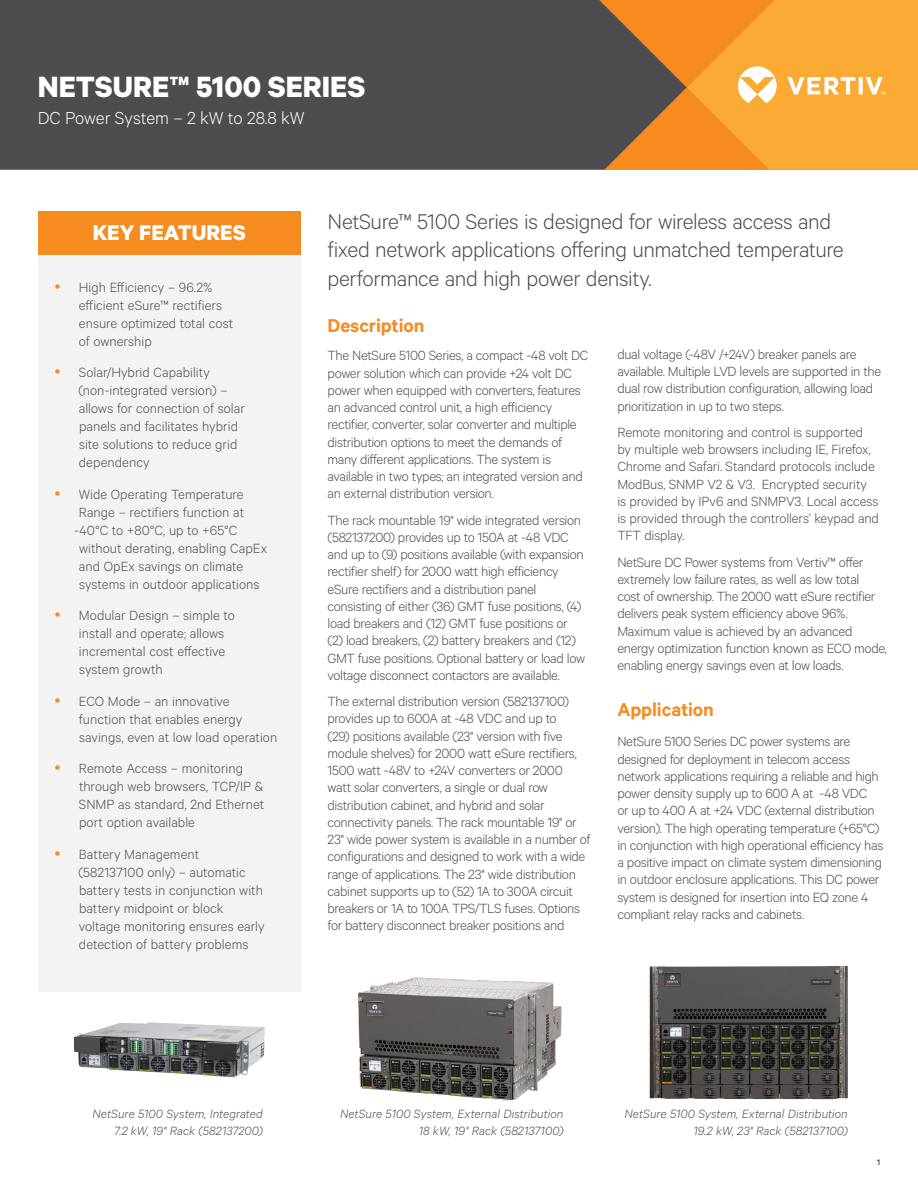
<style>
.page{position:relative;width:918px;height:1188px;background:#fff}
.page>*{position:absolute;margin:0;border:0;box-sizing:border-box;transform-origin:0 0}
.t1{font:700 33px "Calibre";color:#fff}
.t2{font:300 24px/28.8px "Calibre";letter-spacing:-.015em;color:#4d4d4f}
.t3{font:700 24px "Calibre";color:#fff}
.t4{font:600 21px "Calibre";letter-spacing:-.005em;color:#f68b1f}
.t5{font:300 19.5px "Calibre";color:#fff}
.t6{font:300 15px/17.2px "Calibre";letter-spacing:-.02em;color:#4d4d4f}
.t7{font:300 15px/18px "Calibre";color:#4d4d4f}
.t8{font:300 15px "Calibre";letter-spacing:.005em;color:#4d4d4f}
.t9{font:italic 300 13.5px/16.2px "Calibre";letter-spacing:.005em;color:#4d4d4f;text-align:right}
.t10{font:9px "Calibre";color:#000}
</style>
<div class="page">
<div style="left:0;top:0;width:599px;height:170px;background:#4d4d4f"></div>
<svg style="left:599px;top:0;width:319px;height:170px;background:#e19738"></svg>
<div style="left:38px;top:254px;width:263px;height:737px;background:#f3f3f4"></div>
<div style="left:38px;top:211px;width:263px;height:43px;background:#f68b1f"></div>
<img style="left:650px;top:966px;width:198px;height:133px">
<img style="left:358px;top:977px;width:204px;height:125px">
<img style="left:74px;top:1022px;width:191px;height:55px">
<h1 class="t1" style="left:38px;top:66px;width:329px">NETSURE™ 5100 SERIES</h1>
<h3 class="t5" style="left:38px;top:106px;width:268px">DC Power System – 2 kW to 28.8 kW</h3>
<h2 class="t3" style="left:93px;top:218px;width:155px">KEY FEATURES</h2>
<p class="t7" style="left:79px;top:277px;width:156px">High Efficiency – 96.2% efficient eSure™ rectifiers ensure optimized total cost of ownership</p>
<p class="t7" style="left:78px;top:363px;width:168px">Solar/Hybrid Capability (non-integrated version) – allows for connection of solar panels and facilitates hybrid site solutions to reduce grid dependency</p>
<p class="t7" style="left:79px;top:484px;width:167px">Wide Operating Temperature</p>
<p class="t7" style="left:79px;top:502px;width:167px">Range – rectifiers function at</p>
<p class="t7" style="left:74px;top:520px;width:165px">-40°C to +80°C, up to +65°C</p>
<p class="t8" style="left:79px;top:539px;width:190px">without derating, enabling CapEx</p>
<p class="t7" style="left:79px;top:556px;width:166px">and OpEx savings on climate</p>
<p class="t7" style="left:79px;top:574px;width:182px">systems in outdoor applications</p>
<p class="t7" style="left:79px;top:606px;width:157px">Modular Design – simple to install and operate; allows incremental cost effective system growth</p>
<p class="t7" style="left:79px;top:691px;width:200px">ECO Mode – an innovative function that enables energy savings, even at low load operation</p>
<p class="t7" style="left:79px;top:759px;width:187px">Remote Access – monitoring through web browsers, TCP/IP &amp;<br>SNMP as standard, 2nd Ethernet port option available</p>
<p class="t7" style="left:78px;top:844px;width:188px">Battery Management (582137100 only) – automatic battery tests in conjunction with battery midpoint or block voltage monitoring ensures early detection of battery problems</p>
<h2 class="t2" style="left:328px;top:206px;width:518px">NetSure™ 5100 Series is designed for wireless access and fixed network applications offering unmatched temperature performance and high power density.</h2>
<h3 class="t4" style="left:328px;top:313px;width:98px">Description</h3>
<p class="t6" style="left:328px;top:346px;width:262px">The NetSure 5100 Series, a compact -48 volt DC power solution which can provide +24 volt DC power when equipped with converters, features an advanced control unit, a high efficiency rectifier, converter, solar converter and multiple distribution options to meet the demands of many different applications. The system is available in two types; an integrated version and an external distribution version.</p>
<p class="t6" style="left:328px;top:511px;width:259px">The rack mountable 19" wide integrated version (582137200) provides up to 150A at -48 VDC and up to (9) positions available (with expansion rectifier shelf) for 2000 watt high efficiency eSure rectifiers and a distribution panel consisting of either (36) GMT fuse positions, (4) load breakers and (12) GMT fuse positions or (2) load breakers, (2) battery breakers and (12)<br>GMT fuse positions. Optional battery or load low voltage disconnect contactors are available.</p>
<p class="t6" style="left:328px;top:692px;width:264px">The external distribution version (582137100) provides up to 600A at -48 VDC and up to<br>(29) positions available (23" version with five module shelves) for 2000 watt eSure rectifiers, 1500 watt -48V to +24V converters or 2000<br>watt solar converters, a single or dual row distribution cabinet, and hybrid and solar connectivity panels. The rack mountable 19" or 23" wide power system is available in a number of configurations and designed to work with a wide range of applications. The 23" wide distribution cabinet supports up to (52) 1A to 300A circuit breakers or 1A to 100A TPS/TLS fuses. Options for battery disconnect breaker positions and</p>
<p class="t6" style="left:617px;top:345px;width:265px">dual voltage (-48V /+24V) breaker panels are available. Multiple LVD levels are supported in the dual row distribution configuration, allowing load prioritization in up to two steps.</p>
<p class="t6" style="left:617px;top:423px;width:263px">Remote monitoring and control is supported by multiple web browsers including IE, Firefox, Chrome and Safari. Standard protocols include ModBus, SNMP V2 &amp; V3. Encrypted security is provided by IPv6 and SNMPV3. Local access is provided through the controllers’ keypad and TFT display.</p>
<p class="t6" style="left:617px;top:553px;width:271px">NetSure DC Power systems from Vertiv™ offer extremely low failure rates, as well as low total<br>cost of ownership. The 2000 watt eSure rectifier delivers peak system efficiency above 96%.<br>Maximum value is achieved by an advanced energy optimization function known as ECO mode, enabling energy savings even at low loads.</p>
<h3 class="t4" style="left:617px;top:697px;width:98px">Application</h3>
<p class="t6" style="left:617px;top:732px;width:267px">NetSure 5100 Series DC power systems are designed for deployment in telecom access network applications requiring a reliable and high power density supply up to 600 A at -48 VDC<br>or up to 400 A at +24 VDC (external distribution version). The high operating temperature (+65°C) in conjunction with high operational efficiency has a positive impact on climate system dimensioning in outdoor enclosure applications. This DC power system is designed for insertion into EQ zone 4 compliant relay racks and cabinets.</p>
<p class="t9" style="left:93px;top:1106px;width:172px">NetSure 5100 System, Integrated<br>7.2 kW, 19" Rack (582137200)</p>
<p class="t9" style="left:340px;top:1106px;width:225px">NetSure 5100 System, External Distribution<br>18 kW, 19" Rack (582137100)</p>
<p class="t9" style="left:624px;top:1106px;width:225px">NetSure 5100 System, External Distribution<br>19.2 kW, 23" Rack (582137100)</p>
<p class="t10" style="left:877px;top:1157px;width:4px">1</p>
</div>
